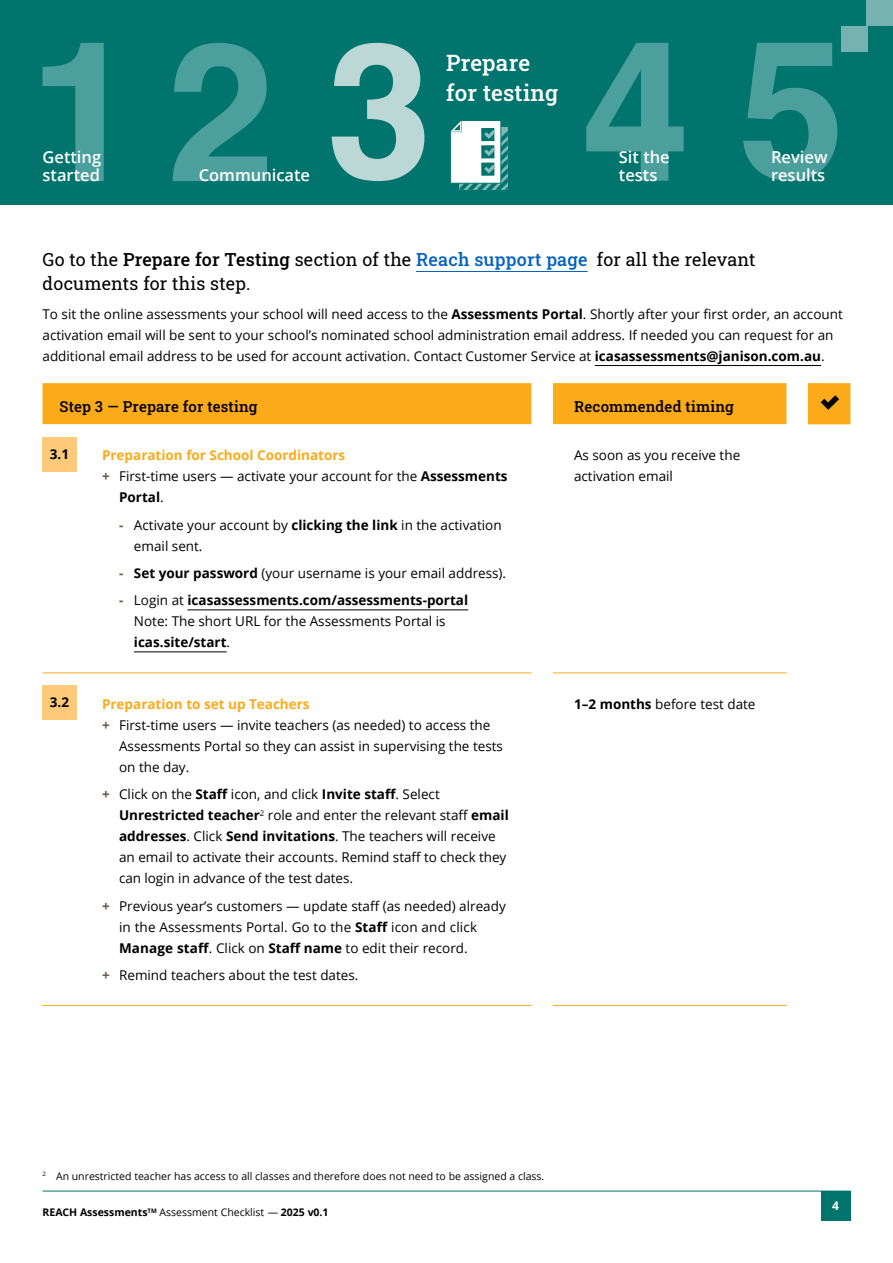
<style>
.page{position:relative;width:893px;height:1263px;background:#fff}
.page>*{position:absolute;margin:0;border:0;box-sizing:border-box;transform-origin:0 0}
.t1{font:500 22.5px/30px "Roboto Slab";letter-spacing:.01em;color:#fff}
.t2{font:18px/24px "Roboto Slab";letter-spacing:.01em;color:#000}
.t3{font:600 16.5px/18px "Open Sans";color:#fff}
.t4{font:500 15px "Roboto Slab";letter-spacing:.01em;color:#000}
.t5{font:13.5px/21px "Open Sans";color:#000}
.t6{font:700 13.5px/21px "Open Sans";color:#000}
.t7{font:700 13.5px "Open Sans";color:#fbaa19}
.t8{font:700 12px "Open Sans";color:#fff}
.t9{font:10.5px "Open Sans";color:#000}
.t10{font:700 10.5px "Open Sans";color:#000}
.s1{font-weight:500}
.s2{font-weight:500;color:#0563c1}
.s3{font-weight:700}
.s4{font-weight:700;color:#695647}
.s5{font-weight:400}
.s6{color:#695647}
</style>
<div class="page">
<hr style="left:43px;top:1191px;width:807px;height:1px;background:#00746d">
<div style="left:821px;top:1191px;width:29px;height:29px;background:#00746d"></div>
<hr style="left:416px;top:271px;width:172px;height:1px;background:#0563c1">
<hr style="left:595px;top:365px;width:226px;height:1px;background:#000">
<svg style="left:43px;top:424px;width:744px;height:581px"></svg>
<hr style="left:43px;top:672px;width:42px;height:1px;background:#fbaa19">
<hr style="left:85px;top:672px;width:446px;height:1px;background:#fbaa19">
<hr style="left:553px;top:672px;width:234px;height:1px;background:#fbaa19">
<hr style="left:43px;top:1005px;width:42px;height:1px;background:#fbaa19">
<hr style="left:85px;top:1005px;width:446px;height:1px;background:#fbaa19">
<hr style="left:553px;top:1005px;width:234px;height:1px;background:#fbaa19">
<div style="left:43px;top:437px;width:34px;height:34px;background:#fec979"></div>
<hr style="left:187px;top:609px;width:281px;height:1px;background:#000">
<hr style="left:134px;top:651px;width:93px;height:1px;background:#000">
<div style="left:43px;top:686px;width:34px;height:34px;background:#fec979"></div>
<svg style="left:43px;top:383px;width:807px;height:41px;background:#faae25"></svg>
<div style="left:0;top:0;width:893px;height:205px;background:#00746d"></div>
<svg style="left:332px;top:43px;width:92px;height:138px"></svg>
<svg style="left:43px;top:43px;width:61px;height:138px"></svg>
<svg style="left:586px;top:43px;width:98px;height:138px"></svg>
<svg style="left:743px;top:43px;width:94px;height:138px"></svg>
<svg style="left:173px;top:43px;width:94px;height:138px"></svg>
<div style="left:867px;top:0;width:26px;height:26px;background:#76b3b0"></div>
<div style="left:841px;top:26px;width:26px;height:26px;background:#76b3b0"></div>
<svg style="left:450px;top:120px;width:58px;height:70px"></svg>
<h1 class="t1" style="left:446px;top:47px;width:114px">Prepare for testing</h1>
<p class="t3" style="left:43px;top:148px;width:60px">Getting started</p>
<p class="t3" style="left:619px;top:148px;width:52px">Sit the tests</p>
<p class="t3" style="left:771px;top:148px;width:58px">Review</p>
<p class="t3" style="left:199px;top:166px;width:113px">Communicate</p>
<p class="t3" style="left:771px;top:166px;width:56px">results</p>
<h2 class="t2" style="left:43px;top:246px;width:715px">Go to the <span class="s1">Prepare for Testing</span> section of the <span class="s2">Reach support page</span> for all the relevant documents for this step.</h2>
<p class="t5" style="left:43px;top:303px;width:802px">To sit the online assessments your school will need access to the <span class="s3">Assessments Portal</span>. Shortly after your first order, an account activation email will be sent to your school’s nominated school administration email address. If needed you can request for an additional email address to be used for account activation. Contact Customer Service at <span class="s3">icasassessments@janison.com.au</span>.</p>
<p class="t4" style="left:60px;top:396px;width:200px">Step 3 — Prepare for testing</p>
<p class="t4" style="left:574px;top:396px;width:161px">Recommended timing</p>
<p class="t6" style="left:50px;top:443px;width:21px">3.1</p>
<p class="t7" style="left:102px;top:446px;width:245px">Preparation for School Coordinators</p>
<p class="t5" style="left:102px;top:465px;width:407px"><span class="s4">+</span> First-time users — activate your account for the <span class="s3">Assessments</span></p>
<p class="t6" style="left:119px;top:486px;width:46px">Portal<span class="s5">.</span></p>
<p class="t5" style="left:134px;top:514px;width:369px;text-indent:-15px"><span class="s4">-</span> Activate your account by <span class="s3">clicking the link</span> in the activation email sent.</p>
<p class="t5" style="left:119px;top:562px;width:389px"><span class="s4">-</span> <span class="s3">Set your password</span> (your username is your email address).</p>
<p class="t6" style="left:134px;top:590px;width:336px;text-indent:-15px"><span class="s6">-</span> <span class="s5">Login at</span> icasassessments.com/assessments-portal<br><span class="s5">Note: The short URL for the Assessments Portal is </span>icas.site/start<span class="s5">.</span></p>
<p class="t5" style="left:574px;top:444px;width:168px">As soon as you receive the activation email</p>
<p class="t6" style="left:50px;top:692px;width:21px">3.2</p>
<p class="t7" style="left:102px;top:694px;width:209px">Preparation to set up Teachers</p>
<p class="t5" style="left:102px;top:714px;width:390px"><span class="s4">+</span> First-time users — invite teachers (as needed) to access the</p>
<p class="t5" style="left:119px;top:735px;width:385px">Assessments Portal so they can assist in supervising the tests</p>
<p class="t5" style="left:119px;top:756px;width:72px">on the day.</p>
<p class="t5" style="left:119px;top:783px;width:391px;text-indent:-17px"><span class="s4">+</span> Click on the <span class="s3">Staff</span> icon, and click <span class="s3">Invite staff</span>. Select <span class="s3">Unrestricted teacher</span><sup>2</sup> role and enter the relevant staff <span class="s3">email addresses</span>. Click <span class="s3">Send invitations</span>. The teachers will receive an email to activate their accounts. Remind staff to check they can login in advance of the test dates.</p>
<p class="t5" style="left:119px;top:895px;width:388px;text-indent:-17px"><span class="s4">+</span> Previous year’s customers — update staff (as needed) already in the Assessments Portal. Go to the <span class="s3">Staff</span> icon and click<br><span class="s3">Manage staff</span>. Click on <span class="s3">Staff name</span> to edit their record.</p>
<p class="t5" style="left:102px;top:964px;width:258px"><span class="s4">+</span> Remind teachers about the test dates.</p>
<p class="t5" style="left:574px;top:693px;width:183px"><span class="s3">1–2 months</span> before test date</p>
<p class="t9" style="left:43px;top:1169px;width:503px"><sup>2</sup> An unrestricted teacher has access to all classes and therefore does not need to be assigned a class.</p>
<p class="t10" style="left:43px;top:1205px;width:288px">REACH Assessments<sup>TM</sup> <span class="s5">Assessment Checklist —</span> 2025 v0.1</p>
<p class="t8" style="left:832px;top:1197px;width:8px">4</p>
</div>
